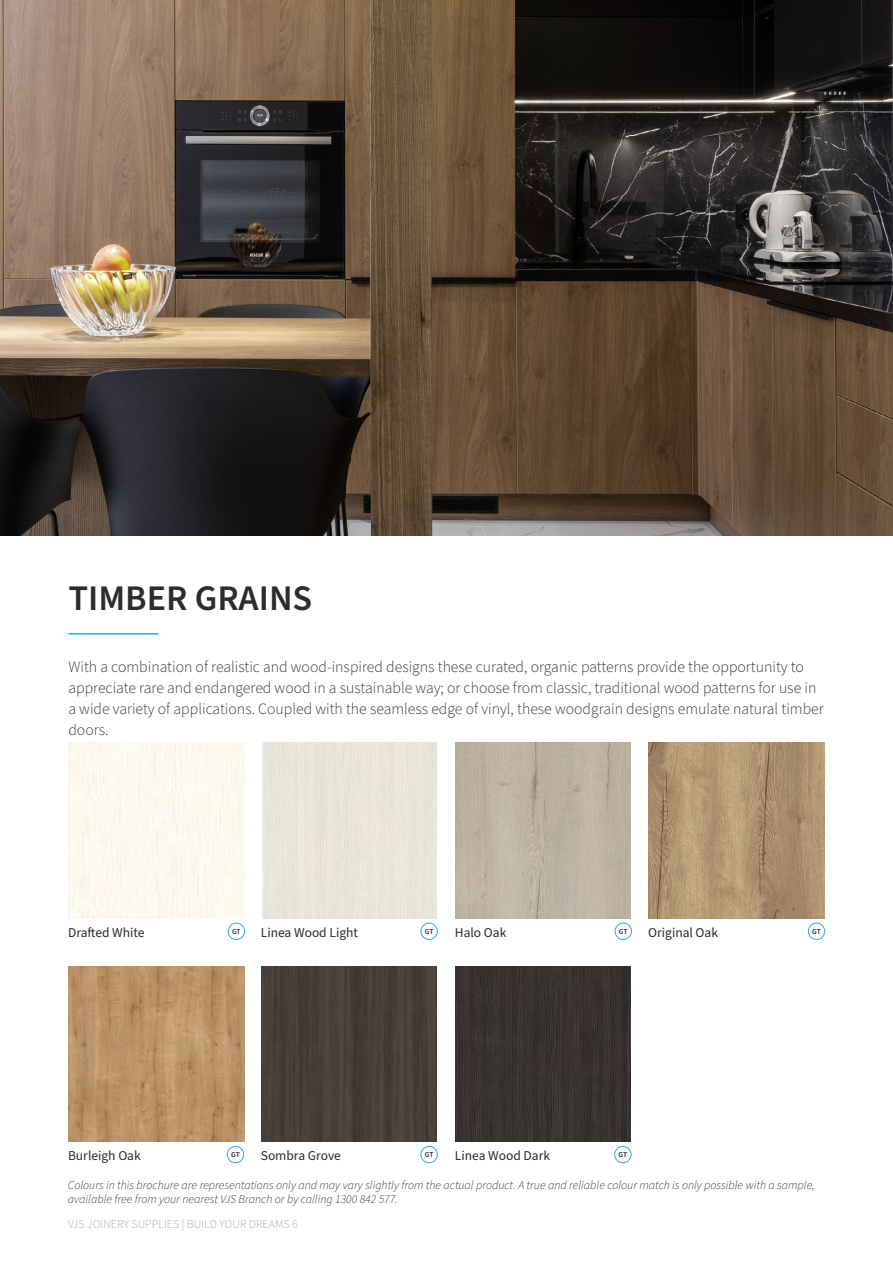
<style>
.page{position:relative;width:893px;height:1263px;background:#fff}
.page>*{position:absolute;margin:0;border:0;box-sizing:border-box;transform-origin:0 0}
.t1{font:600 36px "Source Sans Pro";color:#2c2c2c}
.t2{font:300 15.75px/21px "Source Sans Pro";color:#323031}
.t3{font:13.5px "Source Sans Pro";color:#2c2c2c}
.t4{font:italic 300 12px/14.4px "Source Sans Pro";color:#2c2c2c}
.t5{font:300 12px "Source Sans Pro";color:#a7a9ac}
.t6{font:600 7.5px "Source Sans Pro";letter-spacing:-.02em;color:#2c2c2c}
</style>
<div class="page">
<img style="left:68px;top:966px;width:176px;height:176px">
<div style="left:261px;top:966px;width:176px;height:176px;background:#483f38"></div>
<img style="left:455px;top:966px;width:176px;height:176px">
<div style="left:227px;top:1146px;width:17px;height:17px;border:1px solid #2babe2;border-radius:50%"></div>
<div style="left:421px;top:1146px;width:17px;height:17px;border:1px solid #2babe2;border-radius:50%"></div>
<div style="left:614px;top:1146px;width:17px;height:17px;border:1px solid #2babe2;border-radius:50%"></div>
<img style="left:455px;top:743px;width:176px;height:175px">
<div style="left:615px;top:923px;width:17px;height:17px;border:1px solid #2babe2;border-radius:50%"></div>
<div style="left:68px;top:742px;width:176px;height:176px;background:#fdf9ee"></div>
<div style="left:228px;top:923px;width:17px;height:17px;border:1px solid #2babe2;border-radius:50%"></div>
<img style="left:649px;top:742px;width:175px;height:176px">
<div style="left:808px;top:923px;width:17px;height:17px;border:1px solid #2babe2;border-radius:50%"></div>
<div style="left:263px;top:743px;width:174px;height:175px;background:#eae5d9"></div>
<div style="left:421px;top:923px;width:17px;height:17px;border:1px solid #2babe2;border-radius:50%"></div>
<hr style="left:68px;top:633px;width:90px;height:1px;background:#2babe2">
<img style="left:0;top:0;width:893px;height:536px">
<h1 class="t1" style="left:69px;top:574px;width:245px">TIMBER GRAINS</h1>
<p class="t2" style="left:68px;top:656px;width:757px">With a combination of realistic and wood-inspired designs these curated, organic patterns provide the opportunity to appreciate rare and endangered wood in a sustainable way; or choose from classic, traditional wood patterns for use in a wide variety of applications. Coupled with the seamless edge of vinyl, these woodgrain designs emulate natural timber doors.</p>
<p class="t3" style="left:68px;top:923px;width:78px">Drafted White</p>
<p class="t6" style="left:232px;top:926px;width:10px">GT</p>
<p class="t3" style="left:261px;top:923px;width:99px">Linea Wood Light</p>
<p class="t6" style="left:425px;top:926px;width:10px">GT</p>
<p class="t3" style="left:455px;top:923px;width:53px">Halo Oak</p>
<p class="t6" style="left:619px;top:926px;width:10px">GT</p>
<p class="t3" style="left:648px;top:923px;width:71px">Original Oak</p>
<p class="t6" style="left:812px;top:926px;width:10px">GT</p>
<p class="t3" style="left:68px;top:1146px;width:74px">Burleigh Oak</p>
<p class="t6" style="left:425px;top:1150px;width:10px">GT</p>
<p class="t6" style="left:619px;top:1150px;width:10px">GT</p>
<p class="t3" style="left:261px;top:1146px;width:82px">Sombra Grove</p>
<p class="t3" style="left:455px;top:1146px;width:97px">Linea Wood Dark</p>
<p class="t6" style="left:231px;top:1150px;width:10px">GT</p>
<p class="t4" style="left:68px;top:1178px;width:748px">Colours in this brochure are representations only and may vary slightly from the actual product. A true and reliable colour match is only possible with a sample, available free from your nearest VJS Branch or by calling 1300 842 577.</p>
<p class="t5" style="left:68px;top:1216px;width:231px">VJS JOINERY SUPPLIES | BUILD YOUR DREAMS 6</p>
</div>
